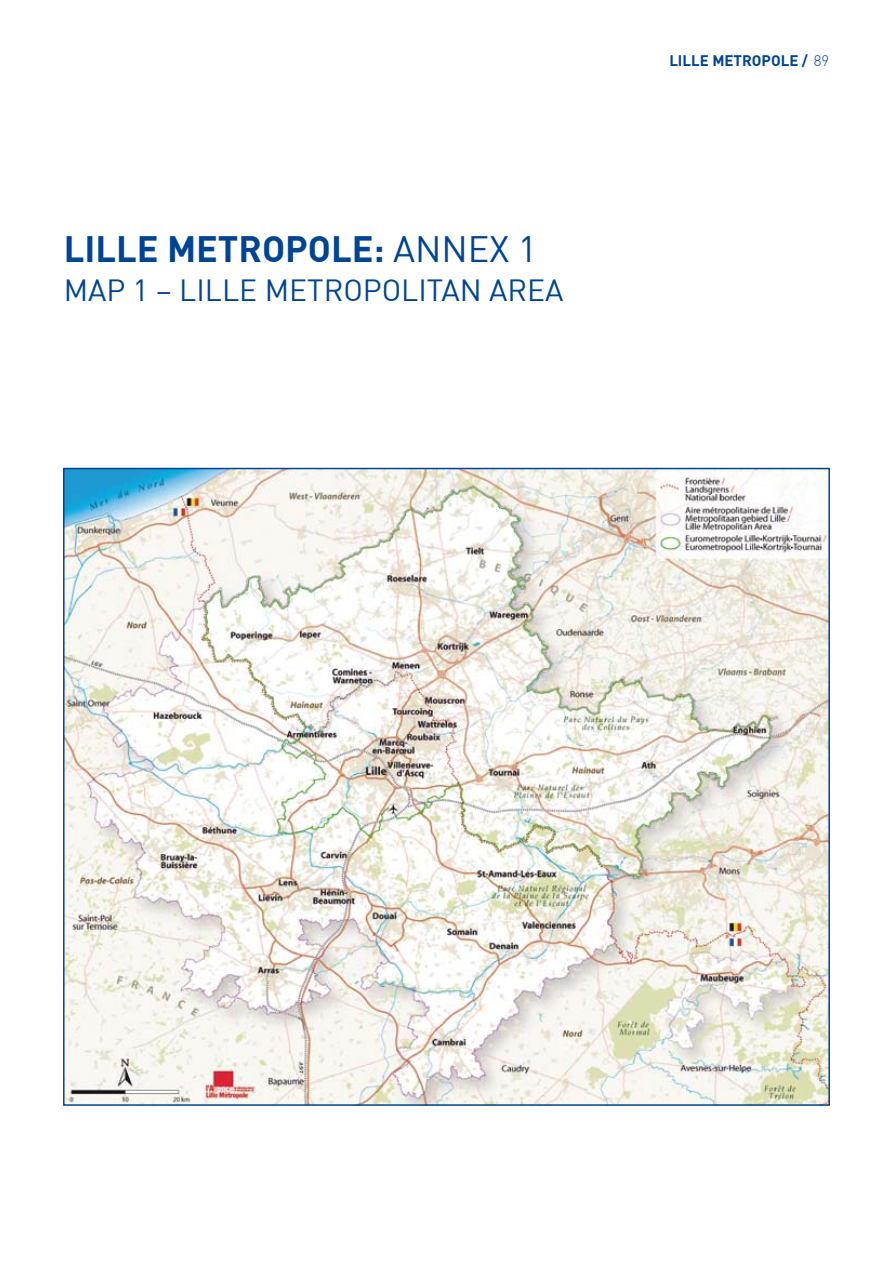
<style>
.page{position:relative;width:893px;height:1263px;background:#fff}
.page>*{position:absolute;margin:0;border:0;box-sizing:border-box;transform-origin:0 0}
.t1{font:700 36px "DIN";color:#004494}
.t2{font:36px "DIN";color:#004494}
.t3{font:30px "DIN";color:#004494}
.t4{font:700 15px "DIN";color:#004494}
.t5{font:300 15px "DIN";color:#004494}
.s1{font-weight:700}
</style>
<div class="page">
<img style="left:66px;top:471px;width:761px;height:632px">
<p class="t1" style="left:64px;top:225px;width:19px">LILLE</p>
<p class="t1" style="left:167px;top:225px;width:24px">METROPOLE</p>
<p class="t2" style="left:374px;top:226px;width:65px"><span class="s1">:</span> ANNEX</p>
<p class="t2" style="left:518px;top:226px;width:20px">1</p>
<p class="t3" style="left:64px;top:271px;width:148px">MAP 1 – LILLE</p>
<p class="t3" style="left:265px;top:271px;width:19px">METROPOLITAN</p>
<p class="t3" style="left:489px;top:271px;width:20px">AREA</p>
<p class="t4" style="left:669px;top:50px;width:9px">LILLE</p>
<p class="t4" style="left:712px;top:50px;width:11px">METROPOLE</p>
<p class="t5" style="left:802px;top:51px;width:29px"><span class="s1">/</span> 89</p>
</div>
